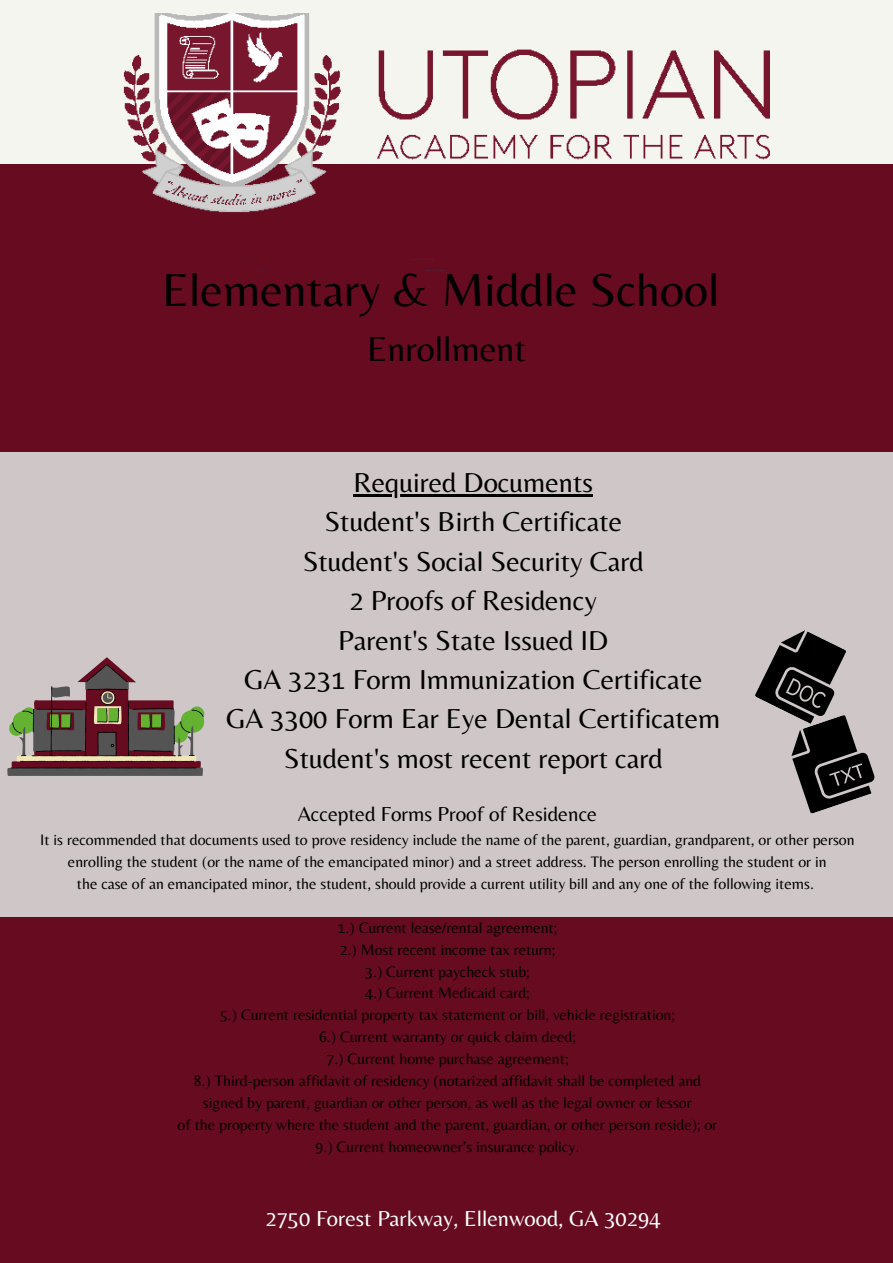
<style>
.page{position:relative;width:893px;height:1263px;background:#f5f5ef}
.page>*{position:absolute;margin:0;border:0;box-sizing:border-box;transform-origin:0 0}
.t1{font:48px "Belleza";color:#000}
.t2{font:36px "Belleza";color:#000}
.t3{font:28.5px/39.4px "Belleza";color:#000;text-align:center}
.t4{font:22.5px "Belleza";color:#fff}
.t5{font:21px "Belleza";color:#000}
.t6{font:15.75px/22px "Belleza";color:#000;text-align:center}
</style>
<div class="page">
<div style="left:0;top:369px;width:893px;height:715px;background:#cec6c7"></div>
<div style="left:0;top:164px;width:893px;height:287px;background:#670b20"></div>
<div style="left:0;top:918px;width:893px;height:345px;background:#670b20"></div>
<img style="left:124px;top:14px;width:645px;height:198px">
<hr style="left:353px;top:494px;width:240px;height:2px;background:#000">
<svg style="left:412px;top:259px;width:22px;height:1px"></svg>
<svg style="left:423px;top:270px;width:22px;height:1px"></svg>
<svg style="left:7px;top:657px;width:197px;height:119px"></svg>
<svg style="left:755px;top:630px;width:120px;height:184px"></svg>
<h1 class="t1" style="left:162px;top:262px;width:558px">Elementary &amp; Middle School</h1>
<h2 class="t2" style="left:367px;top:327px;width:161px">Enrollment</h2>
<p class="t3" style="left:226px;top:462px;width:496px">Required Documents<br>Student's Birth Certificate<br>Student's Social Security Card<br>2 Proofs of Residency<br>Parent's State Issued ID<br>GA 3231 Form Immunization Certificate<br>GA 3300 Form Ear Eye Dental Certificatem<br>Student's most recent report card</p>
<h3 class="t5" style="left:298px;top:802px;width:301px">Accepted Forms Proof of Residence</h3>
<p class="t6" style="left:40px;top:828px;width:816px">It is recommended that documents used to prove residency include the name of the parent, guardian, grandparent, or other person enrolling the student (or the name of the emancipated minor) and a street address. The person enrolling the student or in<br>the case of an emancipated minor, the student, should provide a current utility bill and any one of the following items.</p>
<p class="t6" style="left:178px;top:916px;width:541px">1.) Current lease/rental agreement;<br>2.) Most recent income tax return;<br>3.) Current paycheck stub;<br>4.) Current Medicaid card;<br>5.) Current residential property tax statement or bill, vehicle registration;<br>6.) Current warranty or quick claim deed;<br>7.) Current home purchase agreement;<br>8.) Third-person affidavit of residency (notarized affidavit shall be completed and signed by parent, guardian or other person, as well as the legal owner or lessor<br>of the property where the student and the parent, guardian, or other person reside); or 9.) Current homeowner’s insurance policy.</p>
<h3 class="t4" style="left:265px;top:1205px;width:397px">2750 Forest Parkway, Ellenwood, GA 30294</h3>
</div>
